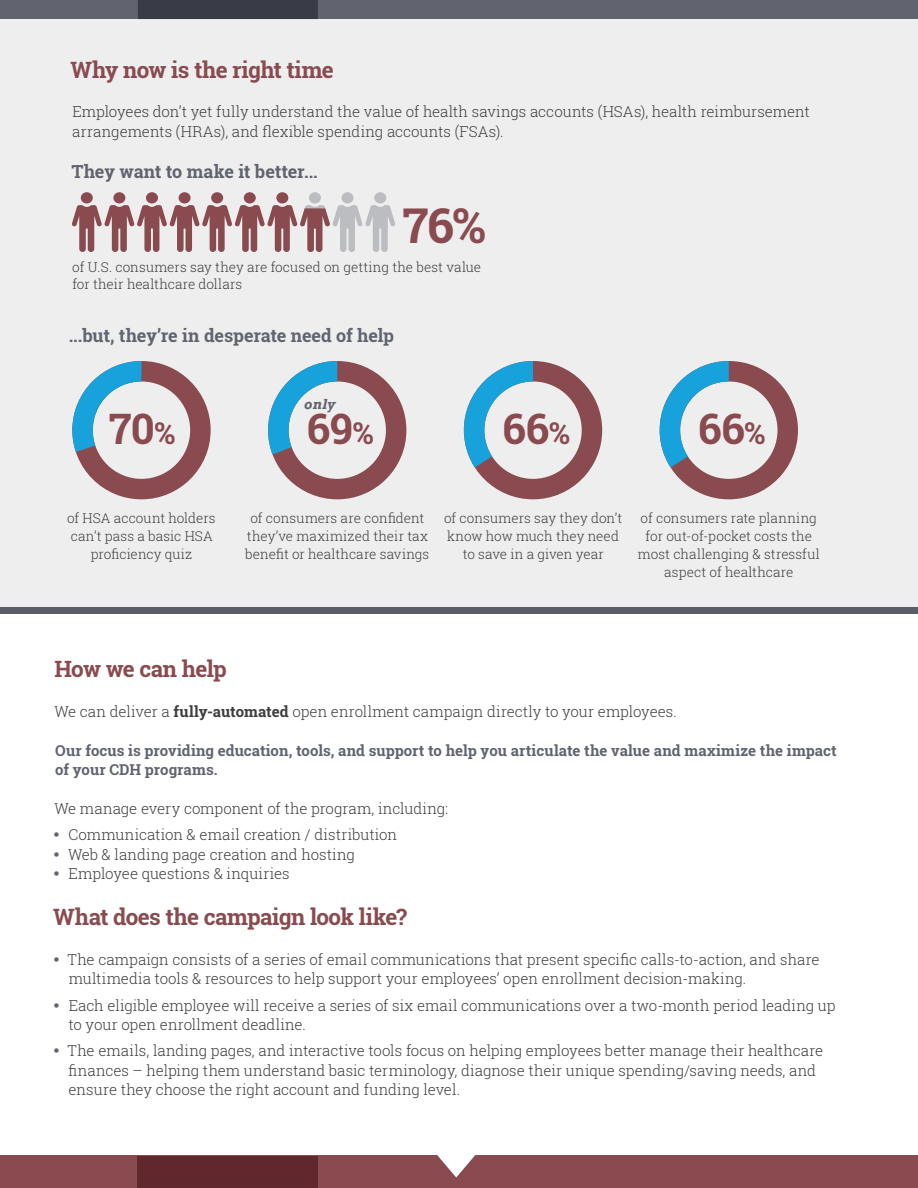
<style>
.page{position:relative;width:918px;height:1188px;background:#fff}
.page>*{position:absolute;margin:0;border:0;box-sizing:border-box;transform-origin:0 0}
.t1{font:700 48px "Roboto Slab";color:#8a4b50}
.t2{font:700 42px "Roboto Slab";letter-spacing:-.01em;color:#8a4b50}
.t3{font:700 22.5px "Roboto Slab";letter-spacing:-.025em;color:#8a4b50}
.t4{font:700 18px "Roboto Slab";letter-spacing:-.01em;color:#61646f}
.t5{font:300 15px/19.5px "Roboto Slab";color:#3e3e3f}
.t6{font:700 15px/19.5px "Roboto Slab";color:#61646f}
.t7{font:italic 700 15px "Rockwell";color:#61646f}
.t8{font:300 13.5px/18px "Roboto Slab";letter-spacing:.005em;color:#3e3e3f;text-align:center}
.s1{font-size:30px}
.s2{font-weight:700}
</style>
<div class="page">
<div style="left:0;top:20px;width:918px;height:594px;background:#eeeeef"></div>
<div style="left:0;top:0;width:918px;height:19px;background:#61646f"></div>
<div style="left:0;top:608px;width:918px;height:6px;background:#5a5d68"></div>
<div style="left:138px;top:0;width:180px;height:19px;background:#393c46"></div>
<div style="left:0;top:1155px;width:918px;height:33px;background:#8a4b50"></div>
<div style="left:138px;top:1156px;width:180px;height:32px;background:#60282c"></div>
<svg style="left:437px;top:1155px;width:38px;height:22px"></svg>
<div style="left:81px;top:192px;width:12px;height:12px;background:#8a4b50;border-radius:50%"></div>
<div style="left:113px;top:192px;width:12px;height:12px;background:#8a4b50;border-radius:50%"></div>
<div style="left:146px;top:192px;width:12px;height:12px;background:#8a4b50;border-radius:50%"></div>
<div style="left:179px;top:192px;width:12px;height:12px;background:#8a4b50;border-radius:50%"></div>
<div style="left:211px;top:192px;width:12px;height:12px;background:#8a4b50;border-radius:50%"></div>
<div style="left:244px;top:192px;width:12px;height:12px;background:#8a4b50;border-radius:50%"></div>
<div style="left:276px;top:192px;width:12px;height:12px;background:#8a4b50;border-radius:50%"></div>
<div style="left:309px;top:192px;width:12px;height:12px;background:#bcbdc0;border-radius:50%"></div>
<div style="left:342px;top:192px;width:12px;height:12px;background:#bcbdc0;border-radius:50%"></div>
<div style="left:374px;top:192px;width:12px;height:12px;background:#bcbdc0;border-radius:50%"></div>
<svg style="left:72px;top:205px;width:323px;height:47px"></svg>
<svg style="left:72px;top:361px;width:139px;height:138px"></svg>
<svg style="left:268px;top:361px;width:138px;height:138px"></svg>
<svg style="left:464px;top:361px;width:138px;height:138px"></svg>
<svg style="left:660px;top:361px;width:138px;height:138px"></svg>
<h3 class="t3" style="left:70px;top:54px;width:265px">Why now is the right time</h3>
<p class="t5" style="left:72px;top:102px;width:739px">Employees don’t yet fully understand the value of health savings accounts (HSAs), health reimbursement arrangements (HRAs), and flexible spending accounts (FSAs).</p>
<p class="t4" style="left:71px;top:159px;width:248px">They want to make it better...</p>
<h1 class="t1" style="left:403px;top:192px;width:85px">76%</h1>
<p class="t8" style="left:72px;top:259px;width:410px;line-height:16.5px;text-align:left">of U.S. consumers say they are focused on getting the best value for their healthcare dollars</p>
<p class="t4" style="left:69px;top:323px;width:327px">...but, they’re in desperate need of help</p>
<h2 class="t2" style="left:109px;top:400px;width:68px">70<span class="s1">%</span></h2>
<p class="t7" style="left:304px;top:395px;width:33px">only</p>
<h2 class="t2" style="left:307px;top:400px;width:68px">69<span class="s1">%</span></h2>
<h2 class="t2" style="left:503px;top:400px;width:69px">66<span class="s1">%</span></h2>
<h2 class="t2" style="left:698px;top:400px;width:69px">66<span class="s1">%</span></h2>
<p class="t8" style="left:67px;top:509px;width:150px">of HSA account holders can’t pass a basic HSA proficiency quiz</p>
<p class="t8" style="left:245px;top:509px;width:186px">of consumers are confident they’ve maximized their tax benefit or healthcare savings</p>
<p class="t8" style="left:444px;top:509px;width:180px">of consumers say they don’t know how much they need to save in a given year</p>
<p class="t8" style="left:638px;top:509px;width:184px">of consumers rate planning for out-of-pocket costs the most challenging &amp; stressful aspect of healthcare</p>
<h3 class="t3" style="left:55px;top:653px;width:174px">How we can help</h3>
<p class="t5" style="left:55px;top:701px;width:624px">We can deliver a <span class="s2">fully-automated</span> open enrollment campaign directly to your employees.</p>
<p class="t6" style="left:55px;top:740px;width:783px">Our focus is providing education, tools, and support to help you articulate the value and maximize the impact of your CDH programs.</p>
<p class="t5" style="left:68px;top:795px;width:381px;line-height:26.2px;text-indent:-14px">We manage every component of the program, including:<br>Communication &amp; email creation / distribution</p>
<p class="t5" style="left:68px;top:844px;width:289px">Web &amp; landing page creation and hosting<br>Employee questions &amp; inquiries</p>
<h3 class="t3" style="left:53px;top:902px;width:355px">What does the campaign look like?</h3>
<p class="t5" style="left:68px;top:949px;width:753px">The campaign consists of a series of email communications that present specific calls-to-action, and share multimedia tools &amp; resources to help support your employees’ open enrollment decision-making.</p>
<p class="t5" style="left:69px;top:995px;width:768px">Each eligible employee will receive a series of six email communications over a two-month period leading up to your open enrollment deadline.</p>
<p class="t5" style="left:68px;top:1041px;width:757px">The emails, landing pages, and interactive tools focus on helping employees better manage their healthcare finances – helping them understand basic terminology, diagnose their unique spending/saving needs, and ensure they choose the right account and funding level.</p>
</div>
